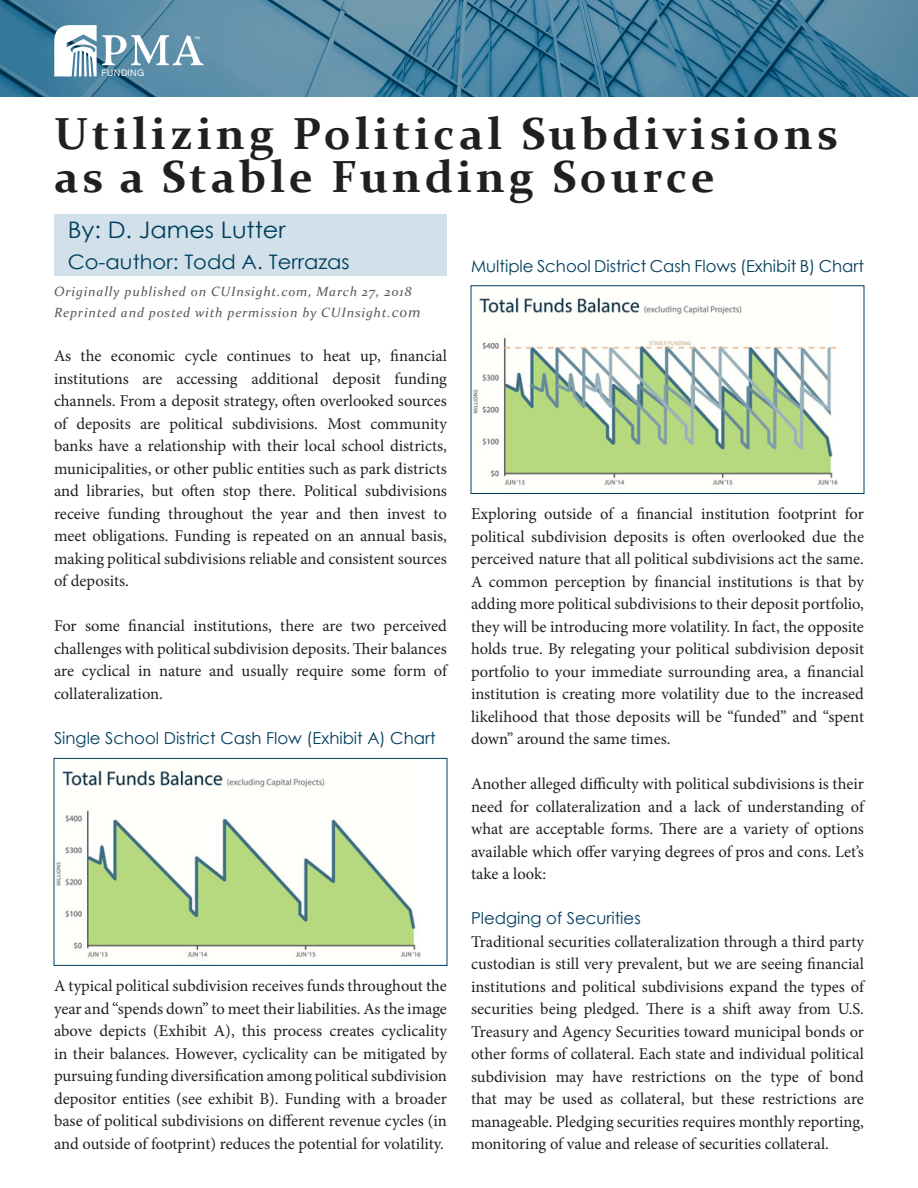
<style>
.page{position:relative;width:918px;height:1188px;background:#fff}
.page>*{position:absolute;margin:0;border:0;box-sizing:border-box;transform-origin:0 0}
.t1{font:700 45px/43.5px "Constantia";letter-spacing:.09em;color:#231f20}
.t2{font:22.8px "Century Gothic";color:#003e5e;scale:1.05 1}
.t3{font:19.95px "Century Gothic";color:#003e5e;scale:1.05 1}
.t4{font:16.5px/22.5px "Minion Pro";color:#231f20;text-align:justify}
.t5{font:16.5px "Century Gothic";color:#003e5e}
.t6{font:italic 13.35px "Constantia";letter-spacing:.06em;color:#57585a}
.t7{font:9.45px "Chalet London Nineteen Eighty";letter-spacing:.05em;color:#fff}
.s1{font-size:14.85px}
</style>
<div class="page">
<div style="left:54px;top:214px;width:393px;height:61px;background:#d1e0e9"></div>
<svg style="left:0;top:0;width:918px;height:97px;background:#4a829f"></svg>
<svg style="left:54px;top:25px;width:149px;height:51px"></svg>
<img style="left:56px;top:770px;width:365px;height:188px">
<div style="left:54px;top:758px;width:393px;height:208px;border:1px solid #003e5e"></div>
<img style="left:473px;top:297px;width:365px;height:189px">
<div style="left:471px;top:285px;width:393px;height:209px;border:1px solid #003e5e"></div>
<p class="t7" style="left:101px;top:67px;width:44px">FUNDING</p>
<p class="t1" style="left:54px;top:109px;width:785px">Utilizing Political Subdivisions as a Stable Funding Source</p>
<p class="t2" style="left:68px;top:214px;width:209px">By: D. James Lutter</p>
<p class="t3" style="left:68px;top:248px;width:270px">Co-author: Todd A. Terrazas</p>
<p class="t6" style="left:54px;top:282px;width:359px">Originally published on CUInsight.com, March 27, 2018</p>
<p class="t6" style="left:54px;top:304px;width:368px">Reprinted and posted with permission by CUInsight.<span class="s1">com</span></p>
<p class="t4" style="left:54px;top:345px;width:395px">As the economic cycle continues to heat up, financial institutions are accessing additional deposit funding channels. From a deposit strategy, often overlooked sources of deposits are political subdivisions. Most community banks have a relationship with their local school districts, municipalities, or other public entities such as park districts and libraries, but often stop there. Political subdivisions receive funding throughout the year and then invest to meet obligations. Funding is repeated on an annual basis, making political subdivisions reliable and consistent sources of deposits.</p>
<p class="t4" style="left:54px;top:615px;width:395px">For some financial institutions, there are two perceived challenges with political subdivision deposits. Their balances are cyclical in nature and usually require some form of collateralization.</p>
<p class="t5" style="left:54px;top:726px;width:383px">Single School District Cash Flow (Exhibit A) Chart</p>
<p class="t4" style="left:54px;top:975px;width:395px">A typical political subdivision receives funds throughout the year and “spends down” to meet their liabilities. As the image above depicts (Exhibit A), this process creates cyclicality in their balances. However, cyclicality can be mitigated by pursuing funding diversification among political subdivision depositor entities (see exhibit B). Funding with a broader base of political subdivisions on different revenue cycles (in and outside of footprint) reduces the potential for volatility.</p>
<p class="t5" style="left:471px;top:254px;width:395px">Multiple School District Cash Flows (Exhibit B) Chart</p>
<p class="t4" style="left:471px;top:503px;width:395px">Exploring outside of a financial institution footprint for political subdivision deposits is often overlooked due the perceived nature that all political subdivisions act the same.<br>A common perception by financial institutions is that by adding more political subdivisions to their deposit portfolio, they will be introducing more volatility. In fact, the opposite holds true. By relegating your political subdivision deposit portfolio to your immediate surrounding area, a financial institution is creating more volatility due to the increased likelihood that those deposits will be “funded” and “spent down” around the same times.</p>
<p class="t4" style="left:471px;top:773px;width:395px">Another alleged difficulty with political subdivisions is their need for collateralization and a lack of understanding of what are acceptable forms. There are a variety of options available which offer varying degrees of pros and cons. Let’s take a look:</p>
<p class="t5" style="left:471px;top:907px;width:171px">Pledging of Securities</p>
<p class="t4" style="left:471px;top:930px;width:395px">Traditional securities collateralization through a third party custodian is still very prevalent, but we are seeing financial institutions and political subdivisions expand the types of securities being pledged. There is a shift away from U.S.<br>Treasury and Agency Securities toward municipal bonds or other forms of collateral. Each state and individual political subdivision may have restrictions on the type of bond that may be used as collateral, but these restrictions are manageable. Pledging securities requires monthly reporting, monitoring of value and release of securities collateral.</p>
</div>
